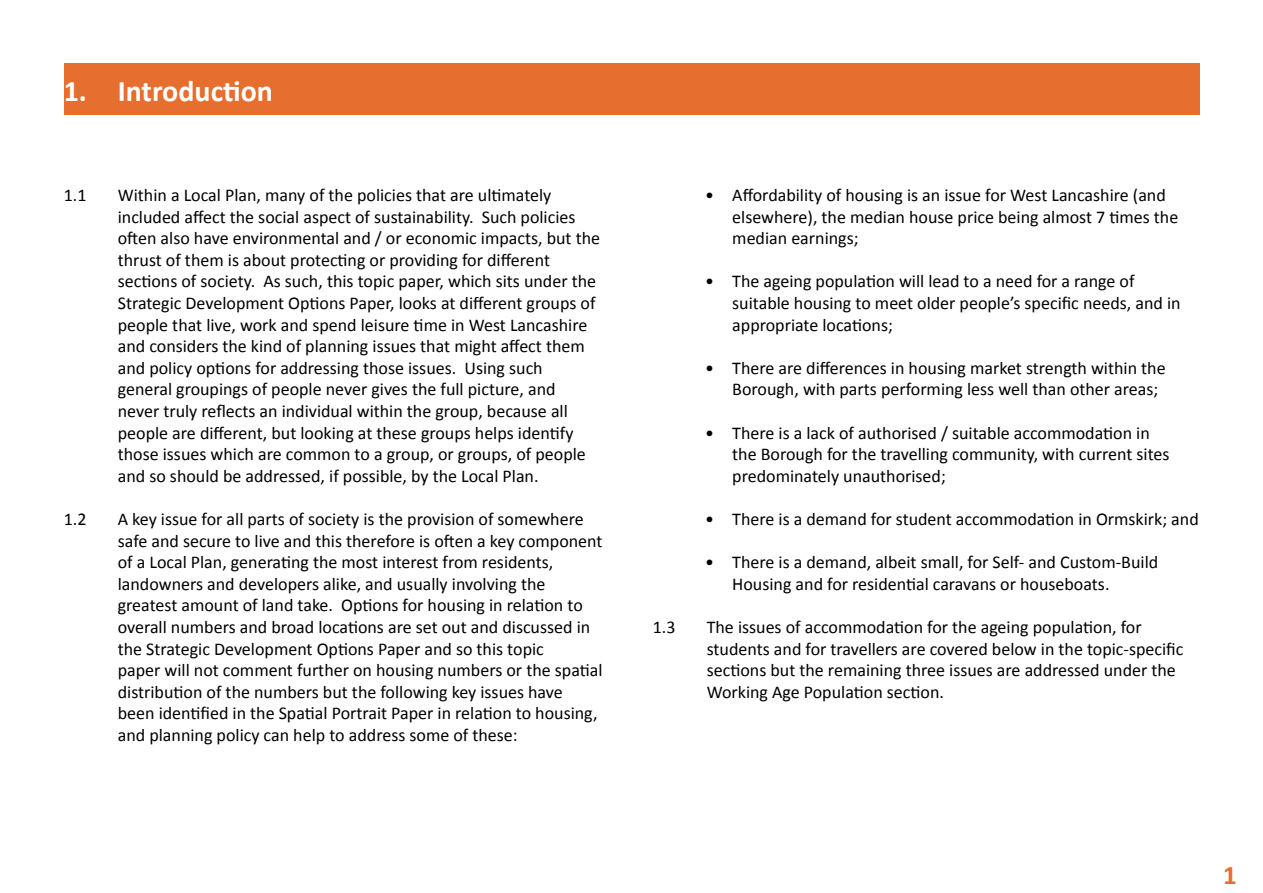
<style>
.page{position:relative;width:1263px;height:893px;background:#fff}
.page>*{position:absolute;margin:0;border:0;box-sizing:border-box;transform-origin:0 0}
.t1{font:700 30px "Calibri";color:#fff}
.t2{font:700 27px "Calibri";color:#e66e2e}
.t3{font:18px/21.6px "Calibri";color:#000}
</style>
<div class="page">
<div style="left:64px;top:64px;width:1135px;height:51px;background:#e66e2e"></div>
<h1 class="t1" style="left:64px;top:71px;width:211px">1. Introduction</h1>
<p class="t3" style="left:64px;top:184px;width:24px">1.1</p>
<p class="t3" style="left:118px;top:184px;width:484px">Within a Local Plan, many of the policies that are ultimately included affect the social aspect of sustainability. Such policies often also have environmental and / or economic impacts, but the thrust of them is about protecting or providing for different sections of society. As such, this topic paper, which sits under the Strategic Development Options Paper, looks at different groups of people that live, work and spend leisure time in West Lancashire and considers the kind of planning issues that might affect them and policy options for addressing those issues. Using such general groupings of people never gives the full picture, and never truly reflects an individual within the group, because all people are different, but looking at these groups helps identify those issues which are common to a group, or groups, of people and so should be addressed, if possible, by the Local Plan.</p>
<p class="t3" style="left:64px;top:508px;width:24px">1.2</p>
<p class="t3" style="left:118px;top:508px;width:486px">A key issue for all parts of society is the provision of somewhere safe and secure to live and this therefore is often a key component of a Local Plan, generating the most interest from residents, landowners and developers alike, and usually involving the greatest amount of land take. Options for housing in relation to overall numbers and broad locations are set out and discussed in the Strategic Development Options Paper and so this topic<br>paper will not comment further on housing numbers or the spatial distribution of the numbers but the following key issues have been identified in the Spatial Portrait Paper in relation to housing, and planning policy can help to address some of these:</p>
<p class="t3" style="left:732px;top:184px;width:448px;text-indent:-27px">• Affordability of housing is an issue for West Lancashire (and elsewhere), the median house price being almost 7 times the median earnings;</p>
<p class="t3" style="left:732px;top:271px;width:450px;text-indent:-27px">• The ageing population will lead to a need for a range of suitable housing to meet older people’s specific needs, and in appropriate locations;</p>
<p class="t3" style="left:732px;top:357px;width:435px;text-indent:-27px">• There are differences in housing market strength within the<br>Borough, with parts performing less well than other areas;</p>
<p class="t3" style="left:732px;top:422px;width:439px;text-indent:-27px">• There is a lack of authorised / suitable accommodation in the Borough for the travelling community, with current sites predominately unauthorised;</p>
<p class="t3" style="left:705px;top:508px;width:495px">• There is a demand for student accommodation in Ormskirk; and</p>
<p class="t3" style="left:732px;top:551px;width:427px;text-indent:-27px">• There is a demand, albeit small, for Self- and Custom-Build<br>Housing and for residential caravans or houseboats.</p>
<p class="t3" style="left:653px;top:616px;width:24px">1.3</p>
<p class="t3" style="left:707px;top:616px;width:478px">The issues of accommodation for the ageing population, for students and for travellers are covered below in the topic-specific sections but the remaining three issues are addressed under the Working Age Population section.</p>
<h2 class="t2" style="left:1223px;top:858px;width:15px">1</h2>
</div>
